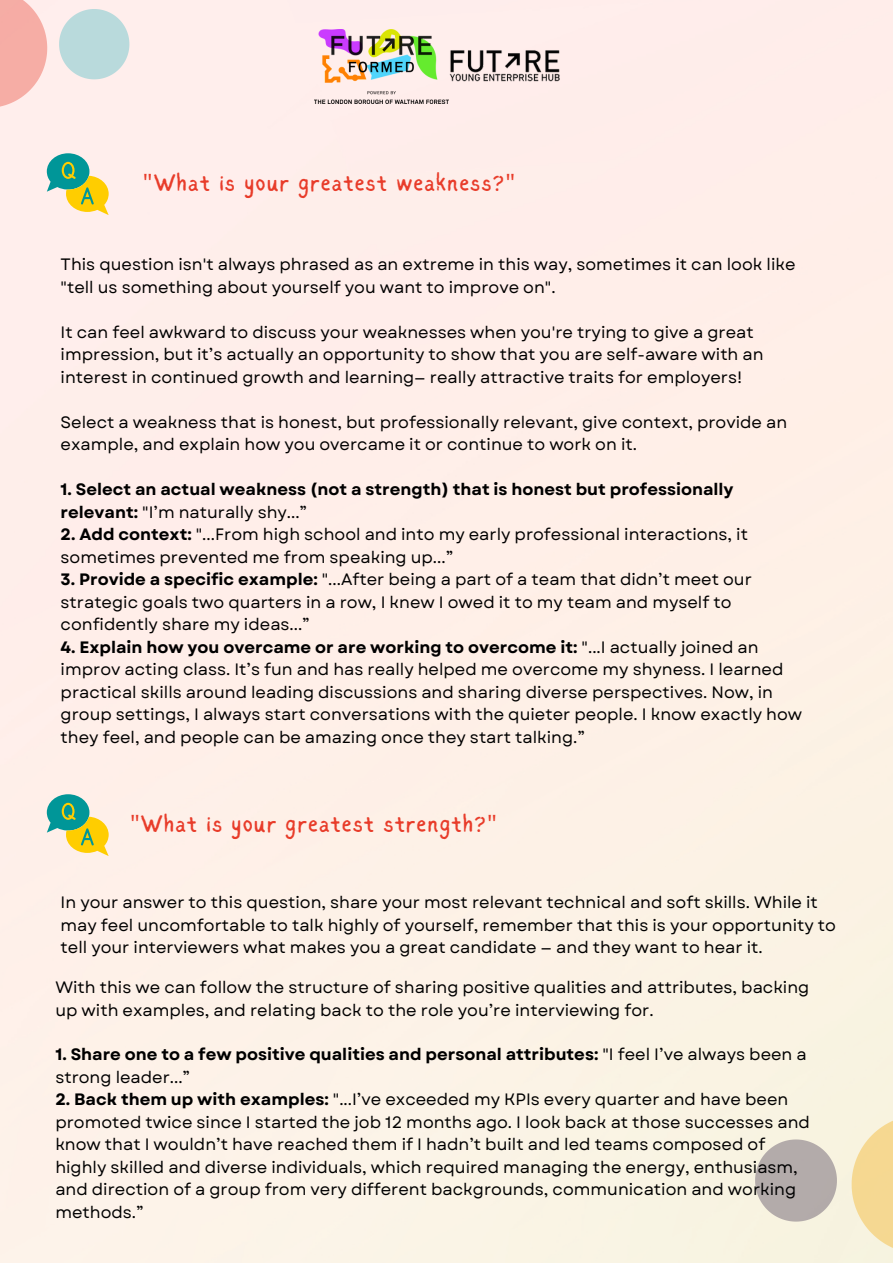
<style>
.page{position:relative;width:893px;height:1264px;background:#fff}
.page>*{position:absolute;margin:0;border:0;box-sizing:border-box;transform-origin:0 0}
.t1{font:24px "Sigher";letter-spacing:.045em;color:#e83c2a}
.t2{font:16.5px/22.5px "Garet";color:#000}
.t3{font:700 16.5px/22.5px "Garet";color:#000}
.s1{font-family:"Noto Sans"}
.s2{font-weight:400}
.s3{font-weight:700}
</style>
<div class="page">
<div style="left:0;top:0;width:892px;height:1262px;background:#feefe8"></div>
<svg style="left:0;top:0;width:129px;height:131px;background:#ecdad7"></svg>
<svg style="left:742px;top:1085px;width:150px;height:177px;background:#e9e1cb"></svg>
<img style="left:315px;top:29px;width:134px;height:74px">
<img style="left:448px;top:50px;width:112px;height:33px">
<svg style="left:47px;top:153px;width:62px;height:62px;background:#adc88c"></svg>
<svg style="left:47px;top:794px;width:62px;height:62px;background:#adc88b"></svg>
<h1 class="t1" style="left:143px;top:172px;width:374px"><span class="s1">"</span>What is your greatest weakness?<span class="s1">"</span></h1>
<p class="t2" style="left:61px;top:253px;width:736px">This question isn't always phrased as an extreme in this way, sometimes it can look like "tell us something about yourself you want to improve on".</p>
<p class="t2" style="left:61px;top:321px;width:704px">It can feel awkward to discuss your weaknesses when you're trying to give a great impression, but it’s actually an opportunity to show that you are self-aware with an interest in continued growth and learning— really attractive traits for employers!</p>
<p class="t2" style="left:61px;top:411px;width:728px">Select a weakness that is honest, but professionally relevant, give context, provide an example, and explain how you overcame it or continue to work on it.</p>
<p class="t3" style="left:61px;top:478px;width:674px">1. Select an actual weakness (not a strength) that is honest but professionally relevant: <span class="s2">"I’m naturally shy...”</span></p>
<p class="t2" style="left:61px;top:523px;width:688px"><span class="s3">2. Add context:</span> "...From high school and into my early professional interactions, it sometimes prevented me from speaking up...”</p>
<p class="t2" style="left:61px;top:568px;width:692px"><span class="s3">3. Provide a specific example:</span> "...After being a part of a team that didn’t meet our strategic goals two quarters in a row, I knew I owed it to my team and myself to confidently share my ideas...”</p>
<p class="t2" style="left:61px;top:635px;width:743px"><span class="s3">4. Explain how you overcame or are working to overcome it:</span> "...I actually joined an improv acting class. It’s fun and has really helped me overcome my shyness. I learned practical skills around leading discussions and sharing diverse perspectives. Now, in group settings, I always start conversations with the quieter people. I know exactly how they feel, and people can be amazing once they start talking.”</p>
<h1 class="t1" style="left:130px;top:813px;width:368px"><span class="s1">"</span>What is your greatest strength?<span class="s1">"</span></h1>
<p class="t2" style="left:61px;top:891px;width:776px">In your answer to this question, share your most relevant technical and soft skills. While it may feel uncomfortable to talk highly of yourself, remember that this is your opportunity to tell your interviewers what makes you a great candidate — and they want to hear it.</p>
<p class="t2" style="left:55px;top:976px;width:755px">With this we can follow the structure of sharing positive qualities and attributes, backing up with examples, and relating back to the role you’re interviewing for.</p>
<p class="t3" style="left:55px;top:1043px;width:752px">1. Share one to a few positive qualities and personal attributes: <span class="s2">"I feel I’ve always been a strong leader...”</span></p>
<p class="t2" style="left:55px;top:1088px;width:756px"><span class="s3">2. Back them up with examples:</span> "...I’ve exceeded my KPIs every quarter and have been promoted twice since I started the job 12 months ago. I look back at those successes and know that I wouldn’t have reached them if I hadn’t built and led teams composed of highly skilled and diverse individuals, which required managing the energy, enthusiasm, and direction of a group from very different backgrounds, communication and working methods.”</p>
</div>
